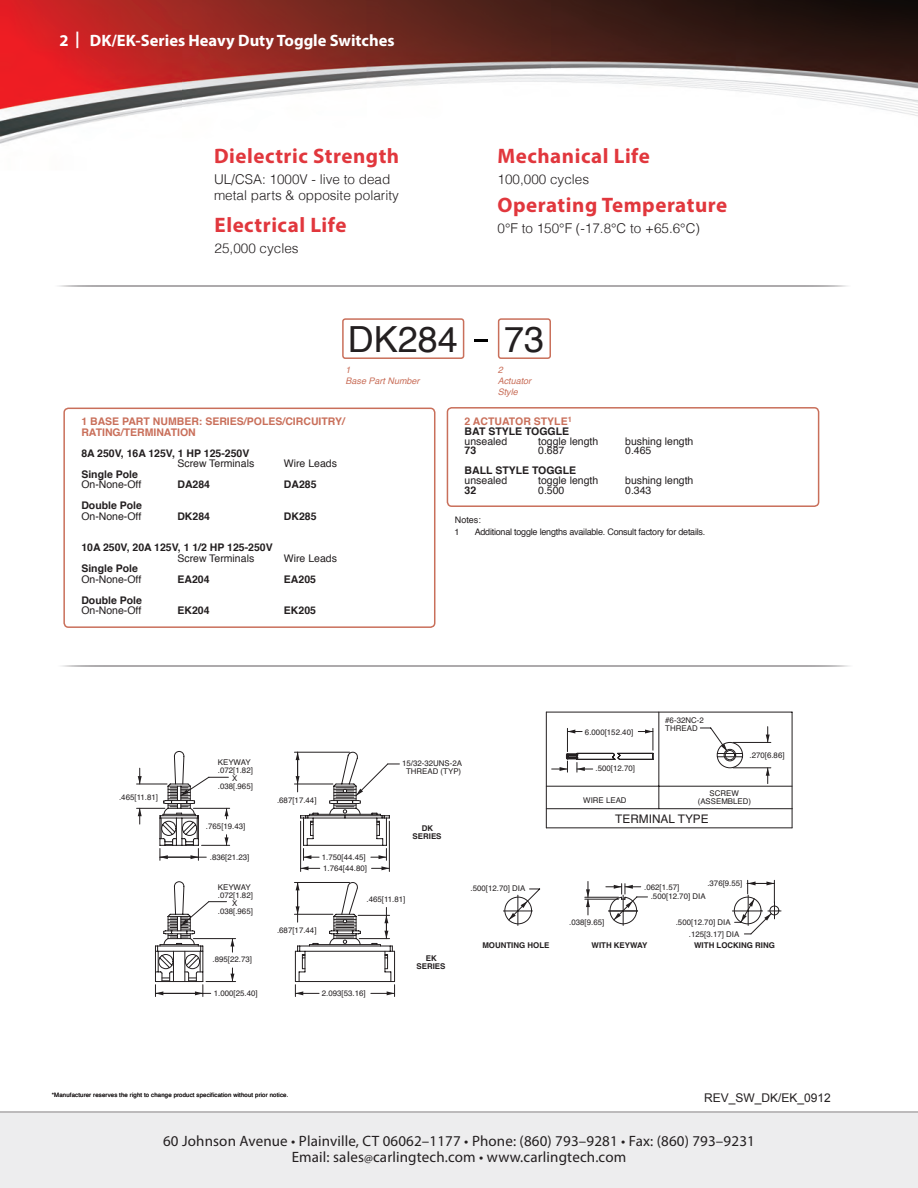
<style>
.page{position:relative;width:918px;height:1188px;background:#fff}
.page>*{position:absolute;margin:0;border:0;box-sizing:border-box;transform-origin:0 0}
.t1{font:36px "Helvetica";color:#231f20}
.t2{font:700 21px "Myriad Pro";letter-spacing:.025em;color:#e1373d}
.t3{font:700 16.5px "Myriad Pro";color:#fff}
.t4{font:15px/16.8px "Myriad Pro";letter-spacing:.01em;color:#231f20;text-align:center}
.Body{font:300 13.5px/16.2px "Helvetica";color:#231f20}
.t5{font:12px "Arial";color:#231f20}
.t6{font:11.85px "Helvetica";color:#231f20}
.t7{font:10.5px "Helvetica";color:#231f20}
.t8{font:700 10.5px "Helvetica";color:#231f20}
.t9{font:700 10.5px "Helvetica";color:#c96f5a}
.t10{font:9px "Helvetica";letter-spacing:-.025em;color:#231f20}
.t11{font:italic 9px "Helvetica";color:#c96f5a}
.t12{font:7.95px/7.9px "Helvetica";color:#231f20;text-align:center}
.t13{font:700 7.95px/7.9px "Helvetica";color:#231f20;text-align:center}
.t14{font:6px "Helvetica";letter-spacing:.025em;color:#231f20}
.s1{font-size:12px}
</style>
<div class="page">
<img style="left:0;top:0;width:918px;height:809px">
<div style="left:0;top:1111px;width:918px;height:77px;background:#ededee"></div>
<hr style="left:0;top:1111px;width:918px;height:2px;background:#adabac">
<svg style="left:154px;top:712px;width:175px;height:40px"></svg>
<svg style="left:137px;top:752px;width:259px;height:245px"></svg>
<svg style="left:159px;top:750px;width:602px;height:233px"></svg>
<svg style="left:329px;top:712px;width:464px;height:213px"></svg>
<img style="left:54px;top:285px;width:798px;height:2px">
<img style="left:56px;top:665px;width:798px;height:2px">
<div style="left:342px;top:318px;width:122px;height:41px;border:2px solid #c96f5a;border-radius:2px"></div>
<div style="left:498px;top:318px;width:53px;height:41px;border:2px solid #c96f5a;border-radius:2px"></div>
<svg style="left:474px;top:339px;width:13px;height:3px"></svg>
<div style="left:63px;top:408px;width:372px;height:220px;border:2px solid #c96f5a;border-radius:4px"></div>
<div style="left:447px;top:407px;width:372px;height:100px;border:2px solid #c96f5a;border-radius:4px"></div>
<p class="t3" style="left:59px;top:29px;width:22px">2 |</p>
<p class="t3" style="left:90px;top:29px;width:306px">DK/EK-Series Heavy Duty Toggle Switches</p>
<p class="t2" style="left:214px;top:142px;width:187px">Dielectric Strength</p>
<p class="Body" style="left:214px;top:171px;width:186px">UL/CSA: 1000V - live to dead metal parts &amp; opposite polarity</p>
<p class="t2" style="left:215px;top:211px;width:133px">Electrical Life</p>
<p class="Body" style="left:215px;top:240px;width:86px">25,000 cycles</p>
<p class="t2" style="left:498px;top:142px;width:154px">Mechanical Life</p>
<p class="t2" style="left:498px;top:191px;width:231px">Operating Temperature</p>
<p class="Body" style="left:498px;top:170px;width:93px">100,000 cycles</p>
<p class="Body" style="left:498px;top:220px;width:204px">0°F to 150°F (-17.8°C to +65.6°C)</p>
<p class="t1" style="left:348px;top:312px;width:112px">DK284</p>
<p class="t1" style="left:504px;top:312px;width:42px">73</p>
<p class="t11" style="left:346px;top:363px;width:7px">1</p>
<p class="t11" style="left:346px;top:373px;width:76px">Base Part Number</p>
<p class="t11" style="left:498px;top:363px;width:7px">2</p>
<p class="t11" style="left:498px;top:373px;width:35px">Actuator</p>
<p class="t11" style="left:498px;top:384px;width:22px">Style</p>
<p class="t9" style="left:81px;top:413px;width:265px">1 BASE PART NUMBER: SERIES/POLES/CIRCUITRY/</p>
<p class="t9" style="left:81px;top:424px;width:116px">RATING/TERMINATION</p>
<p class="t8" style="left:81px;top:445px;width:170px">8A 250V, 16A 125V, 1 HP 125-250V</p>
<p class="t7" style="left:177px;top:455px;width:78px">Screw Terminals</p>
<p class="t7" style="left:284px;top:455px;width:55px">Wire Leads</p>
<p class="t8" style="left:81px;top:466px;width:58px">Single Pole</p>
<p class="t7" style="left:81px;top:476px;width:61px">On-None-Off</p>
<p class="t8" style="left:177px;top:476px;width:34px">DA284</p>
<p class="t8" style="left:284px;top:476px;width:34px">DA285</p>
<p class="t8" style="left:81px;top:497px;width:62px">Double Pole</p>
<p class="t7" style="left:81px;top:508px;width:61px">On-None-Off</p>
<p class="t8" style="left:177px;top:508px;width:34px">DK284</p>
<p class="t8" style="left:284px;top:508px;width:34px">DK285</p>
<p class="t8" style="left:81px;top:539px;width:193px">10A 250V, 20A 125V, 1 1/2 HP 125-250V</p>
<p class="t7" style="left:177px;top:550px;width:78px">Screw Terminals</p>
<p class="t7" style="left:284px;top:550px;width:55px">Wire Leads</p>
<p class="t8" style="left:81px;top:560px;width:58px">Single Pole</p>
<p class="t7" style="left:81px;top:571px;width:61px">On-None-Off</p>
<p class="t8" style="left:177px;top:571px;width:34px">EA204</p>
<p class="t8" style="left:284px;top:571px;width:34px">EA205</p>
<p class="t8" style="left:81px;top:592px;width:62px">Double Pole</p>
<p class="t7" style="left:81px;top:602px;width:61px">On-None-Off</p>
<p class="t8" style="left:177px;top:602px;width:34px">EK204</p>
<p class="t8" style="left:284px;top:602px;width:34px">EK205</p>
<p class="t9" style="left:465px;top:413px;width:109px">2 ACTUATOR STYLE<sup>1</sup></p>
<p class="t8" style="left:465px;top:422px;width:106px">BAT STYLE TOGGLE</p>
<p class="t7" style="left:465px;top:433px;width:44px">unsealed</p>
<p class="t7" style="left:538px;top:433px;width:62px">toggle length</p>
<p class="t7" style="left:625px;top:433px;width:70px">bushing length</p>
<p class="t8" style="left:465px;top:442px;width:13px">73</p>
<p class="t7" style="left:538px;top:443px;width:28px">0.687</p>
<p class="t7" style="left:625px;top:443px;width:28px">0.465</p>
<p class="t8" style="left:465px;top:462px;width:113px">BALL STYLE TOGGLE</p>
<p class="t7" style="left:465px;top:472px;width:44px">unsealed</p>
<p class="t7" style="left:538px;top:472px;width:62px">toggle length</p>
<p class="t7" style="left:625px;top:472px;width:70px">bushing length</p>
<p class="t8" style="left:465px;top:482px;width:13px">32</p>
<p class="t7" style="left:538px;top:482px;width:28px">0.500</p>
<p class="t7" style="left:625px;top:482px;width:28px">0.343</p>
<p class="t10" style="left:455px;top:513px;width:28px">Notes:</p>
<p class="t10" style="left:454px;top:525px;width:7px">1</p>
<p class="t10" style="left:475px;top:525px;width:232px">Additional toggle lengths available. Consult factory for details.</p>
<p class="t12" style="left:119px;top:794px;width:40px">.465[11.81]</p>
<p class="t12" style="left:218px;top:758px;width:37px">KEYWAY .072[1.82]<br>X .038[.965]</p>
<p class="t12" style="left:206px;top:823px;width:41px">.765[19.43]</p>
<p class="t12" style="left:210px;top:853px;width:41px">.836[21.23]</p>
<p class="t12" style="left:277px;top:797px;width:41px">.687[17.44]</p>
<p class="t12" style="left:322px;top:853px;width:45px">1.750[44.45]</p>
<p class="t12" style="left:323px;top:865px;width:45px">1.764[44.80]</p>
<p class="t12" style="left:402px;top:760px;width:62px">15/32-32UNS-2A</p>
<p class="t12" style="left:406px;top:768px;width:57px">THREAD (TYP)</p>
<p class="t13" style="left:413px;top:824px;width:30px">DK<br>SERIES</p>
<p class="t12" style="left:585px;top:728px;width:50px">6.000[152.40]</p>
<p class="t12" style="left:596px;top:765px;width:41px">.500[12.70]</p>
<p class="t12" style="left:583px;top:797px;width:45px">WIRE LEAD</p>
<p class="t12" style="left:665px;top:716px;width:40px;text-align:left">#6-32NC-2<br>THREAD</p>
<p class="t12" style="left:749px;top:752px;width:37px">.270[6.86]</p>
<p class="t12" style="left:698px;top:790px;width:55px">SCREW (ASSEMBLED)</p>
<p class="t6" style="left:615px;top:809px;width:95px">TERMINAL TYPE</p>
<p class="t12" style="left:218px;top:883px;width:37px">KEYWAY .072[1.82]<br>X .038[.965]</p>
<p class="t12" style="left:367px;top:895px;width:40px">.465[11.81]</p>
<p class="t12" style="left:471px;top:885px;width:56px">.500[12.70] DIA</p>
<p class="t12" style="left:707px;top:879px;width:37px">.376[9.55]</p>
<p class="t12" style="left:644px;top:883px;width:37px">.062[1.57]</p>
<p class="t12" style="left:651px;top:893px;width:56px">.500[12.70] DIA</p>
<p class="t12" style="left:277px;top:927px;width:41px">.687[17.44]</p>
<p class="t12" style="left:569px;top:919px;width:37px">.038[9.65]</p>
<p class="t12" style="left:676px;top:919px;width:56px">.500[12.70] DIA</p>
<p class="t12" style="left:689px;top:931px;width:52px">.125[3.17] DIA</p>
<p class="t13" style="left:482px;top:941px;width:69px">MOUNTING HOLE</p>
<p class="t13" style="left:592px;top:941px;width:57px">WITH KEYWAY</p>
<p class="t13" style="left:694px;top:941px;width:82px">WITH LOCKING RING</p>
<p class="t12" style="left:213px;top:956px;width:41px">.895[22.73]</p>
<p class="t13" style="left:417px;top:954px;width:30px">EK<br>SERIES</p>
<p class="t12" style="left:214px;top:990px;width:45px">1.000[25.40]</p>
<p class="t12" style="left:322px;top:990px;width:45px">2.093[53.16]</p>
<p class="t14" style="left:52px;top:1091px;width:238px">*Manufacturer reserves the right to change product specification without prior notice.</p>
<p class="t5" style="left:704px;top:1090px;width:128px">REV_SW_DK/EK_0912</p>
<h3 class="t4" style="left:163px;top:1132px;width:593px">60 Johnson Avenue • Plainville, CT 06062–1177 • Phone: (860) 793–9281 • Fax: (860) 793–9231<br>Email: sales<span class="s1">@</span>carlingtech.com • www.carlingtech.com</h3>
</div>
